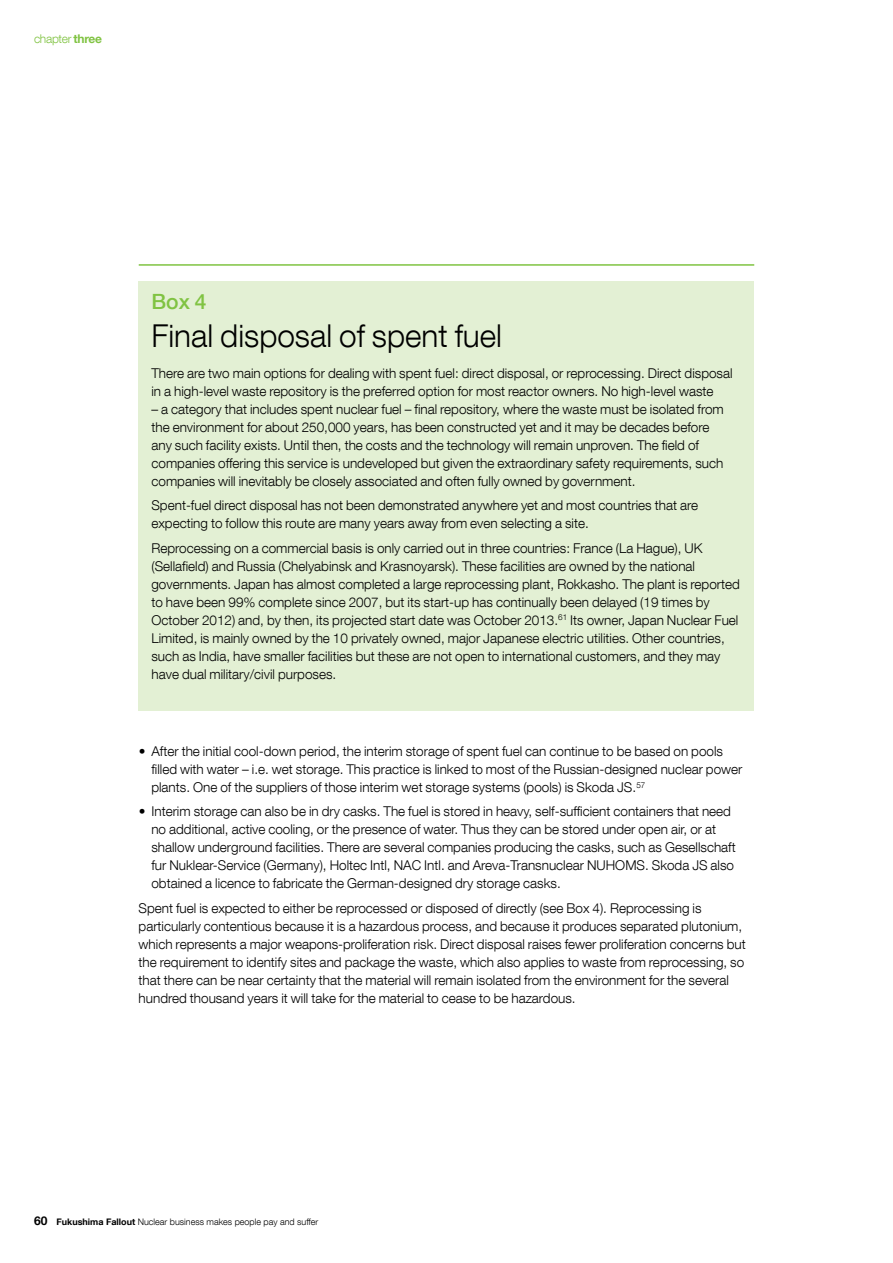
<style>
.page{position:relative;width:893px;height:1263px;background:#fff}
.page>*{position:absolute;margin:0;border:0;box-sizing:border-box;transform-origin:0 0}
.t1{font:300 31.5px "Helvetica Neue LT Com";color:#000}
.t2{font:500 21px "Helvetica Neue LT Com";color:#80c342}
.t3{font:300 13.5px/18px "Helvetica Neue LT Com";color:#000}
.t4{font:300 12px "Helvetica Neue LT Com";letter-spacing:-.025em;color:#80c342}
.t5{font:300 9px "Helvetica Neue LT Com";color:#000}
.s1{font-weight:700}
.s2{font-weight:700;font-size:12px}
</style>
<div class="page">
<hr style="left:139px;top:264px;width:615px;height:2px;background:#80c342">
<div style="left:139px;top:281px;width:615px;height:430px;background:#e3f0d4"></div>
<p class="t4" style="left:34px;top:31px;width:69px">chapter <span class="s1">three</span></p>
<h2 class="t2" style="left:151px;top:289px;width:56px">Box 4</h2>
<h1 class="t1" style="left:151px;top:317px;width:352px">Final disposal of spent fuel</h1>
<p class="t3" style="left:151px;top:364px;width:583px">There are two main options for dealing with spent fuel: direct disposal, or reprocessing. Direct disposal in a high-level waste repository is the preferred option for most reactor owners. No high-level waste</p>
<p class="t3" style="left:151px;top:400px;width:574px">– a category that includes spent nuclear fuel – final repository, where the waste must be isolated from the environment for about 250,000 years, has been constructed yet and it may be decades before any such facility exists. Until then, the costs and the technology will remain unproven. The field of companies offering this service is undeveloped but given the extraordinary safety requirements, such companies will inevitably be closely associated and often fully owned by government.</p>
<p class="t3" style="left:151px;top:496px;width:548px">Spent-fuel direct disposal has not been demonstrated anywhere yet and most countries that are expecting to follow this route are many years away from even selecting a site.</p>
<p class="t3" style="left:151px;top:538px;width:590px">Reprocessing on a commercial basis is only carried out in three countries: France (La Hague), UK (Sellafield) and Russia (Chelyabinsk and Krasnoyarsk). These facilities are owned by the national governments. Japan has almost completed a large reprocessing plant, Rokkasho. The plant is reported to have been 99% complete since 2007, but its start-up has continually been delayed (19 times by October 2012) and, by then, its projected start date was October 2013.<sup>61</sup> Its owner, Japan Nuclear Fuel Limited, is mainly owned by the 10 privately owned, major Japanese electric utilities. Other countries, such as India, have smaller facilities but these are not open to international customers, and they may have dual military/civil purposes.</p>
<p class="t3" style="left:151px;top:742px;width:593px;text-indent:-13px">• After the initial cool-down period, the interim storage of spent fuel can continue to be based on pools filled with water – i.e. wet storage. This practice is linked to most of the Russian-designed nuclear power plants. One of the suppliers of those interim wet storage systems (pools) is Skoda JS.<sup>57</sup></p>
<p class="t3" style="left:151px;top:802px;width:586px;text-indent:-13px">• Interim storage can also be in dry casks. The fuel is stored in heavy, self-sufficient containers that need no additional, active cooling, or the presence of water. Thus they can be stored under open air, or at shallow underground facilities. There are several companies producing the casks, such as Gesellschaft fur Nuklear-Service (Germany), Holtec Intl, NAC Intl. and Areva-Transnuclear NUHOMS. Skoda JS also obtained a licence to fabricate the German-designed dry storage casks.</p>
<p class="t3" style="left:139px;top:899px;width:609px">Spent fuel is expected to either be reprocessed or disposed of directly (see Box 4). Reprocessing is particularly contentious because it is a hazardous process, and because it produces separated plutonium, which represents a major weapons-proliferation risk. Direct disposal raises fewer proliferation concerns but the requirement to identify sites and package the waste, which also applies to waste from reprocessing, so that there can be near certainty that the material will remain isolated from the environment for the several hundred thousand years it will take for the material to cease to be hazardous.</p>
<p class="t5" style="left:34px;top:1216px;width:286px"><span class="s2">60</span> <span class="s1">Fukushima Fallout</span> Nuclear business makes people pay and suffer</p>
</div>
